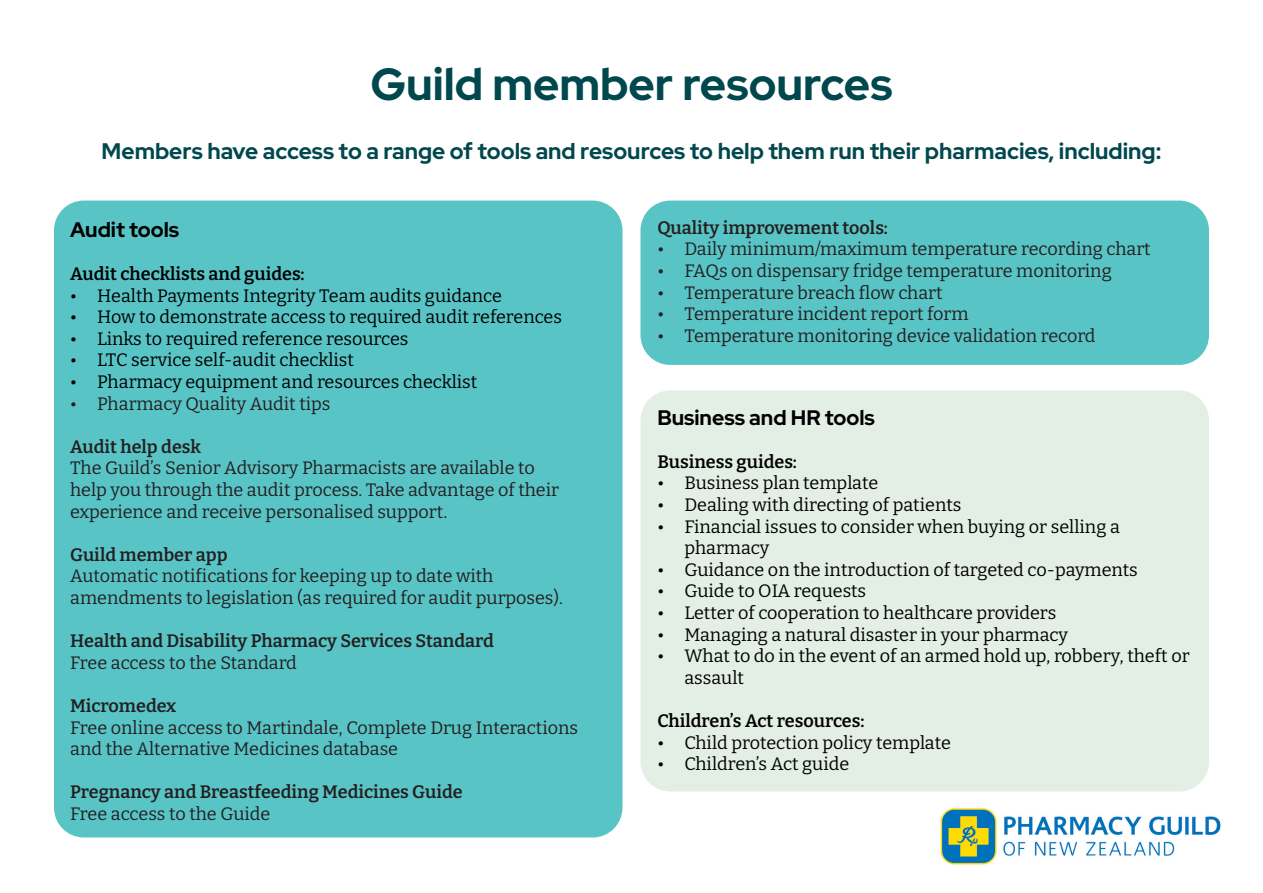
<style>
.page{position:relative;width:1263px;height:893px;background:#fff}
.page>*{position:absolute;margin:0;border:0;box-sizing:border-box;transform-origin:0 0}
.t1{font:700 45px "Red Hat Display";color:#00484d}
.t2{font:700 22.5px "Red Hat Display";color:#00484d}
.t3{font:700 21px "Red Hat Display";color:#000}
.t4{font:18px/21.6px "Bitter";color:#231f20}
.t5{font:18px/21.6px "Bitter";color:#000}
.t6{font:600 18px "Bitter";color:#231f20}
.t7{font:600 18px "Bitter";color:#000}
</style>
<div class="page">
<div style="left:54px;top:201px;width:568px;height:636px;background:#59c4c6;border-radius:30px"></div>
<div style="left:640px;top:201px;width:569px;height:164px;background:#59c4c6;border-radius:30px"></div>
<img style="left:925px;top:791px;width:296px;height:74px">
<div style="left:640px;top:390px;width:569px;height:401px;background:#e3eee5;border-radius:30px"></div>
<h1 class="t1" style="left:370px;top:55px;width:523px">Guild member resources</h1>
<p class="t2" style="left:102px;top:137px;width:1061px">Members have access to a range of tools and resources to help them run their pharmacies, including:</p>
<p class="t3" style="left:70px;top:216px;width:111px">Audit tools</p>
<p class="t7" style="left:70px;top:262px;width:236px">Audit checklists and guides:</p>
<p class="t5" style="left:70px;top:284px;width:433px">• Health Payments Integrity Team audits guidance</p>
<p class="t5" style="left:70px;top:306px;width:493px">• How to demonstrate access to required audit references</p>
<p class="t5" style="left:70px;top:327px;width:340px">• Links to required reference resources</p>
<p class="t5" style="left:70px;top:349px;width:285px">• LTC service self-audit checklist</p>
<p class="t5" style="left:70px;top:370px;width:409px">• Pharmacy equipment and resources checklist</p>
<p class="t4" style="left:70px;top:392px;width:262px">• Pharmacy Quality Audit tips</p>
<p class="t6" style="left:70px;top:435px;width:132px">Audit help desk</p>
<p class="t4" style="left:70px;top:457px;width:490px">The Guild’s Senior Advisory Pharmacists are available to help you through the audit process. Take advantage of their experience and receive personalised support.</p>
<p class="t6" style="left:70px;top:543px;width:159px">Guild member app</p>
<p class="t4" style="left:70px;top:565px;width:494px">Automatic notifications for keeping up to date with amendments to legislation (as required for audit purposes).</p>
<p class="t6" style="left:70px;top:629px;width:425px">Health and Disability Pharmacy Services Standard</p>
<p class="t4" style="left:70px;top:651px;width:228px">Free access to the Standard</p>
<p class="t6" style="left:70px;top:694px;width:108px">Micromedex</p>
<p class="t4" style="left:70px;top:716px;width:509px">Free online access to Martindale, Complete Drug Interactions and the Alternative Medicines database</p>
<p class="t6" style="left:70px;top:781px;width:394px">Pregnancy and Breastfeeding Medicines Guide</p>
<p class="t4" style="left:70px;top:802px;width:202px">Free access to the Guide</p>
<p class="t6" style="left:657px;top:216px;width:232px">Quality improvement tools:</p>
<p class="t4" style="left:657px;top:238px;width:495px">• Daily minimum/maximum temperature recording chart</p>
<p class="t4" style="left:657px;top:259px;width:456px">• FAQs on dispensary fridge temperature monitoring</p>
<p class="t4" style="left:657px;top:281px;width:287px">• Temperature breach flow chart</p>
<p class="t4" style="left:657px;top:303px;width:313px">• Temperature incident report form</p>
<p class="t4" style="left:657px;top:324px;width:440px">• Temperature monitoring device validation record</p>
<p class="t3" style="left:657px;top:403px;width:219px">Business and HR tools</p>
<p class="t7" style="left:657px;top:450px;width:141px">Business guides:</p>
<p class="t5" style="left:657px;top:472px;width:222px">• Business plan template</p>
<p class="t5" style="left:657px;top:493px;width:305px">• Dealing with directing of patients</p>
<p class="t5" style="left:684px;top:515px;width:437px;text-indent:-27px">• Financial issues to consider when buying or selling a pharmacy</p>
<p class="t5" style="left:657px;top:558px;width:482px">• Guidance on the introduction of targeted co-payments</p>
<p class="t5" style="left:657px;top:580px;width:210px">• Guide to OIA requests</p>
<p class="t5" style="left:657px;top:601px;width:400px">• Letter of cooperation to healthcare providers</p>
<p class="t5" style="left:657px;top:623px;width:412px">• Managing a natural disaster in your pharmacy</p>
<p class="t5" style="left:684px;top:645px;width:507px;text-indent:-27px">• What to do in the event of an armed hold up, robbery, theft or assault</p>
<p class="t7" style="left:657px;top:709px;width:209px">Children’s Act resources:</p>
<p class="t5" style="left:657px;top:731px;width:295px">• Child protection policy template</p>
<p class="t5" style="left:657px;top:753px;width:193px">• Children’s Act guide</p>
</div>
